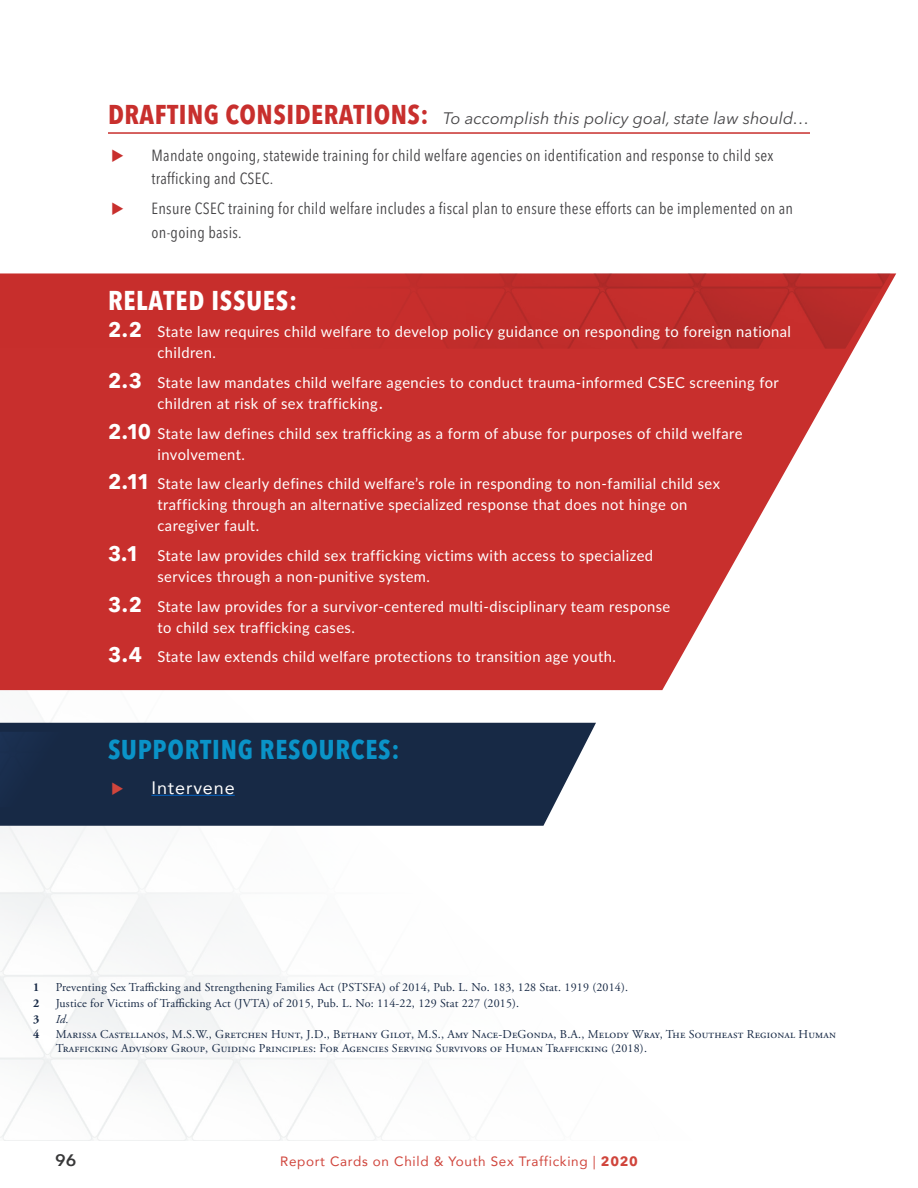
<style>
.page{position:relative;width:918px;height:1188px;background:#fff}
.page>*{position:absolute;margin:0;border:0;box-sizing:border-box;transform-origin:0 0}
.t1{font:700 condensed 27px "Avenir Next LT Pro";letter-spacing:.03em;color:#0a93c8}
.t2{font:700 condensed 27px "Avenir Next LT Pro";letter-spacing:.03em;color:#fff}
.t3{font:18px "Avenir";letter-spacing:.05em;color:#fff}
.t4{font:italic 16.5px "Avenir Next LT Pro";color:#464547}
.t5{font:600 16.5px "Avenir Next LT Pro";color:#383839;scale:1.06 1}
.t6{font:condensed 16.05px/23.2px "Avenir Next LT Pro";letter-spacing:.02em;color:#464547}
.t7{font:15px/21px "Lato";letter-spacing:.03em;color:#fff}
.t8{font:13.5px "Avenir";letter-spacing:.05em;color:#d0453c}
.t9{font:12px/13.5px "Adobe Garamond Pro";letter-spacing:.015em;color:#172945}
.t10{font:700 12px "Adobe Garamond Pro";color:#172945}
.t11{font:italic 12px "Adobe Garamond Pro";color:#172945}
.s1{font-weight:700;font-style:normal;font-stretch:condensed;font-size:27px;color:#c82f2d}
.s2{font-family:"Avenir Next LT Pro";font-weight:700;font-size:21px}
.s3{font-family:"Avenir";font-size:18px}
.s4{font-family:"Avenir Next LT Pro";font-weight:700}
</style>
<div class="page">
<svg style="left:0;top:723px;width:596px;height:103px;background:#2c3c56"></svg>
<div style="left:0;top:732px;width:411px;height:75px;background:#172945"></div>
<svg style="left:0;top:273px;width:896px;height:417px;fill:#c82f2d"></svg>
<img style="left:0;top:273px;width:891px;height:76px">
<hr style="left:108px;top:132px;width:702px;height:2px;background:#c82f2d">
<hr style="left:152px;top:795px;width:83px;height:1px;background:#0563c1">
<svg style="left:112px;top:782px;width:11px;height:13px"></svg>
<p class="t4" style="left:108px;top:109px;width:703px"><span class="s1">DRAFTING CONSIDERATIONS:</span> To accomplish this policy goal, state law should…</p>
<p class="t6" style="left:152px;top:144px;width:624px">Mandate ongoing, statewide training for child welfare agencies on identification and response to child sex trafficking and CSEC.</p>
<p class="t6" style="left:152px;top:197px;width:643px">Ensure CSEC training for child welfare includes a fiscal plan to ensure these efforts can be implemented on an on-going basis.</p>
<h1 class="t2" style="left:108px;top:284px;width:191px">RELATED ISSUES:</h1>
<p class="t7" style="left:158px;top:321px;width:635px;text-indent:-50px"><span class="s2">2.2</span> State law requires child welfare to develop policy guidance on responding to foreign national children.</p>
<p class="t7" style="left:158px;top:371px;width:623px;text-indent:-50px"><span class="s2">2.3</span> State law mandates child welfare agencies to conduct trauma-informed CSEC screening for children at risk of sex trafficking<span class="s3">.</span></p>
<p class="t7" style="left:158px;top:422px;width:587px;text-indent:-50px"><span class="s2">2.10</span> State law defines child sex trafficking as a form of abuse for purposes of child welfare involvement.</p>
<p class="t7" style="left:158px;top:473px;width:564px;text-indent:-50px"><span class="s2">2.11</span> State law clearly defines child welfare’s role in responding to non-familial child sex trafficking through an alternative specialized response that does not hinge on caregiver fault.</p>
<p class="t7" style="left:158px;top:544px;width:497px;text-indent:-50px"><span class="s2">3.1</span> State law provides child sex trafficking victims with access to specialized services through a non-punitive system.</p>
<p class="t7" style="left:158px;top:595px;width:514px;text-indent:-50px"><span class="s2">3.2</span> State law provides for a survivor-centered multi-disciplinary team response to child sex trafficking cases.</p>
<p class="t7" style="left:108px;top:646px;width:510px"><span class="s2">3.4</span> State law extends child welfare protections to transition age youth.</p>
<h1 class="t1" style="left:108px;top:733px;width:293px">SUPPORTING RESOURCES:</h1>
<p class="t3" style="left:152px;top:773px;width:85px">Intervene</p>
<p class="t10" style="left:33px;top:981px;width:8px">1</p>
<p class="t9" style="left:56px;top:981px;width:574px">Preventing Sex Trafficking and Strengthening Families Act (PSTSFA) of 2014, Pub. L. No. 183, 128 Stat. 1919 (2014).</p>
<p class="t10" style="left:33px;top:996px;width:8px">2</p>
<p class="t9" style="left:56px;top:997px;width:465px">Justice for Victims of Trafficking Act (JVTA) of 2015, Pub. L. No: 114-22, 129 Stat 227 (2015).</p>
<p class="t10" style="left:33px;top:1012px;width:8px">3</p>
<p class="t11" style="left:56px;top:1012px;width:15px">Id.</p>
<p class="t10" style="left:33px;top:1028px;width:8px">4</p>
<p class="t9" style="left:56px;top:1028px;width:782px">Marissa Castellanos, M.S.W., Gretchen Hunt, J.D., Bethany Gilot, M.S., Amy Nace-DeGonda, B.A., Melody Wray, The Southeast Regional Human<br>Trafficking Advisory Group, Guiding Principles: For Agencies Serving Survivors of Human Trafficking (2018).</p>
<p class="t5" style="left:55px;top:1150px;width:22px">96</p>
<p class="t8" style="left:280px;top:1150px;width:359px">Report Cards on Child &amp; Youth Sex Trafficking | <span class="s4">2020</span></p>
</div>
